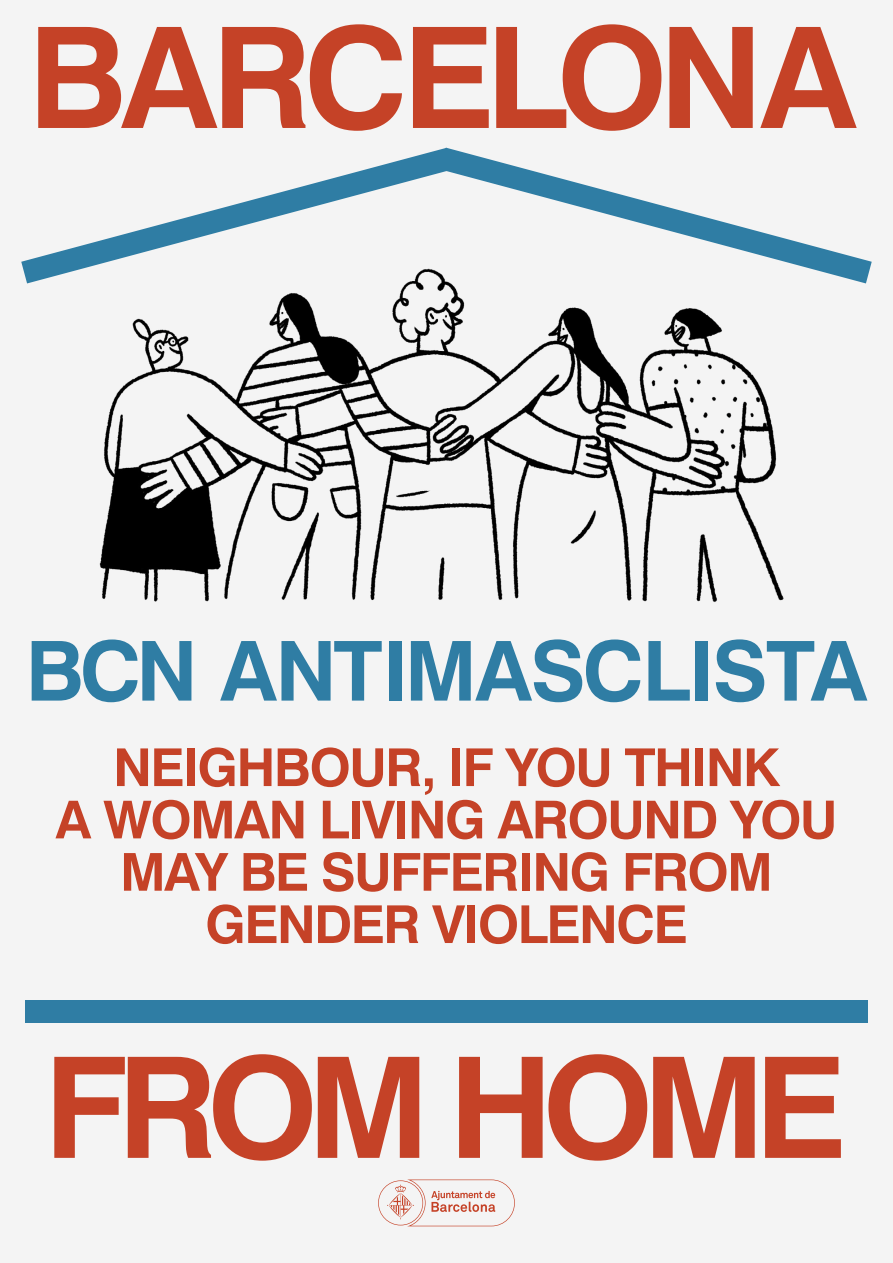
<style>
.page{position:relative;width:893px;height:1263px;background:#f4f4f4}
.page>*{position:absolute;margin:0;border:0;box-sizing:border-box;transform-origin:0 0}
.t1{font:700 140.4px "Swiss 721 BT";letter-spacing:-.065em;color:#c54227}
.t2{font:700 82.8px "Swiss 721 BT";letter-spacing:-.02em;color:#2f7da4}
.t3{font:700 52.35px/52.3px "Swiss 721 BT";letter-spacing:-.03em;color:#c54227;text-align:center}
</style>
<div class="page">
<div style="left:25px;top:1001px;width:842px;height:22px;background:#2f7da4"></div>
<svg style="left:21px;top:149px;width:419px;height:134px"></svg>
<svg style="left:440px;top:148px;width:432px;height:135px"></svg>
<img style="left:67px;top:257px;width:734px;height:345px">
<svg style="left:378px;top:1179px;width:137px;height:47px"></svg>
<h1 class="t1" style="left:28px;top:-19px;width:830px">BARCELONA</h1>
<h1 class="t2" style="left:26px;top:614px;width:843px">BCN ANTIMASCLISTA</h1>
<h1 class="t3" style="left:55px;top:739px;width:783px">NEIGHBOUR, IF YOU THINK<br>A WOMAN LIVING AROUND YOU<br>MAY BE SUFFERING FROM<br>GENDER VIOLENCE</h1>
<h1 class="t1" style="left:44px;top:1010px;width:804px">FROM HOME</h1>
</div>
